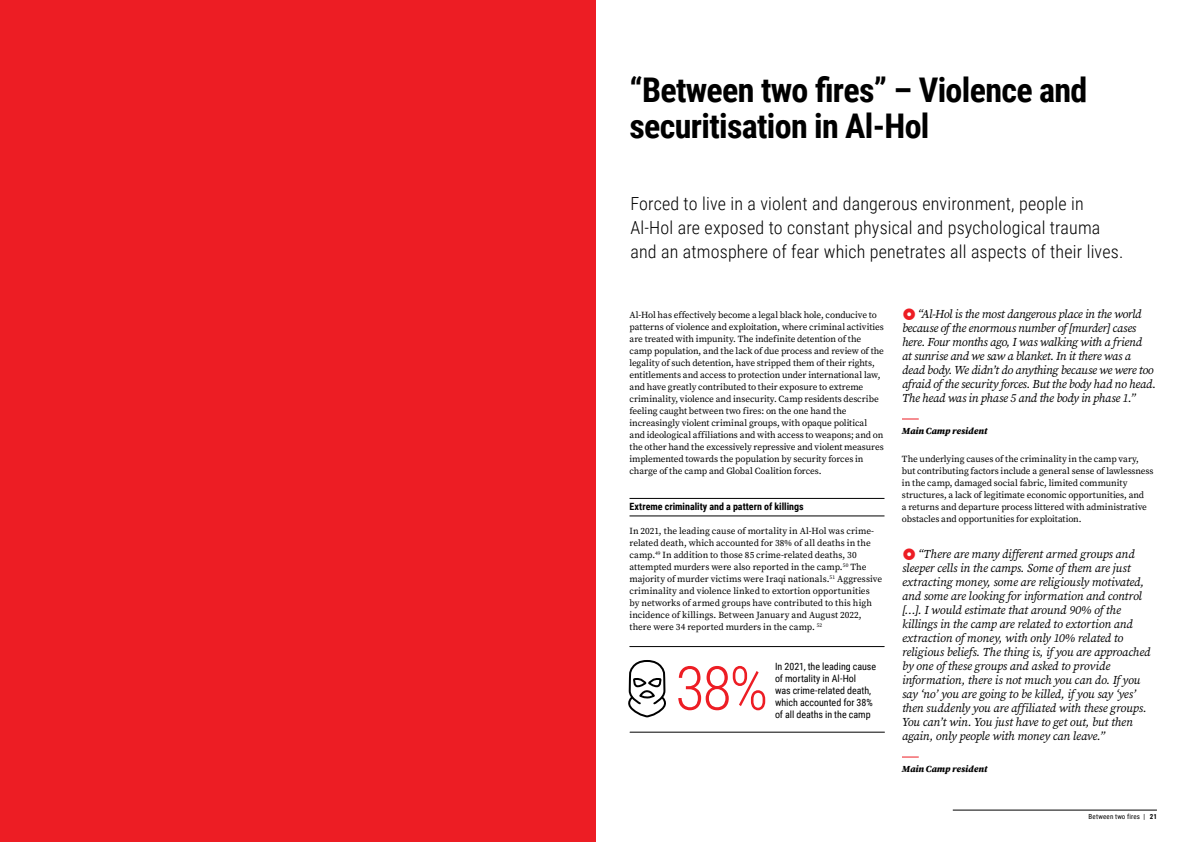
<style>
.page{position:relative;width:1191px;height:842px;background:#fff}
.page>*{position:absolute;margin:0;border:0;box-sizing:border-box;transform-origin:0 0}
.t1{font:300 60.7px "Roboto Condensed";color:#ed1d24}
.t2{font:700 34px/36px "Roboto Condensed";letter-spacing:-.02em;color:#000}
.t3{font:300 18px/24px "Roboto Condensed";letter-spacing:.01em;color:#000}
.t4{font:italic 12px/14px "Source Serif Pro";letter-spacing:-.02em;color:#000}
.t5{font:10px/12px "Roboto Condensed";letter-spacing:-.005em;color:#000}
.t6{font:700 10px "Roboto Condensed";color:#000}
.t7{font:9.3px/12px "Source Serif Pro";letter-spacing:-.01em;color:#000}
.t8{font:italic 900 9.3px "Source Serif Pro";color:#000}
.t9{font:7px "Roboto Condensed";letter-spacing:.025em;color:#000}
.s1{font-weight:700}
</style>
<div class="page">
<hr style="left:952px;top:810px;width:205px;height:1px;background:#000">
<div style="left:0;top:0;width:595px;height:842px;background:#ed1d24"></div>
<hr style="left:629px;top:498px;width:255px;height:1px;background:#000">
<hr style="left:629px;top:516px;width:255px;height:1px;background:#000">
<svg style="left:902px;top:418px;width:16px;height:1px"></svg>
<svg style="left:902px;top:756px;width:16px;height:1px"></svg>
<hr style="left:630px;top:646px;width:254px;height:1px;background:#000">
<hr style="left:630px;top:732px;width:254px;height:1px;background:#000">
<svg style="left:628px;top:661px;width:38px;height:57px"></svg>
<h2 class="t2" style="left:629px;top:71px;width:459px">“Between two fires” – Violence and securitisation in Al-Hol</h2>
<h3 class="t3" style="left:630px;top:191px;width:494px">Forced to live in a violent and dangerous environment, people in<br>Al-Hol are exposed to constant physical and psychological trauma and an atmosphere of fear which penetrates all aspects of their lives.</h3>
<p class="t7" style="left:629px;top:309px;width:256px">Al-Hol has effectively become a legal black hole, conducive to patterns of violence and exploitation, where criminal activities are treated with impunity. The indefinite detention of the camp population, and the lack of due process and review of the legality of such detention, have stripped them of their rights, entitlements and access to protection under international law, and have greatly contributed to their exposure to extreme criminality, violence and insecurity. Camp residents describe feeling caught between two fires: on the one hand the increasingly violent criminal groups, with opaque political and ideological affiliations and with access to weapons; and on the other hand the excessively repressive and violent measures implemented towards the population by security forces in charge of the camp and Global Coalition forces.</p>
<p class="t6" style="left:629px;top:499px;width:176px">Extreme criminality and a pattern of killings</p>
<p class="t7" style="left:629px;top:525px;width:254px">In 2021, the leading cause of mortality in Al-Hol was crime&shy;related death, which accounted for 38% of all deaths in the camp.<sup>49</sup> In addition to those 85 crime-related deaths, 30 attempted murders were also reported in the camp.<sup>50</sup> The majority of murder victims were Iraqi nationals.<sup>51</sup> Aggressive criminality and violence linked to extortion opportunities by networks of armed groups have contributed to this high incidence of killings. Between January and August 2022, there were 34 reported murders in the camp. <sup>52</sup></p>
<h1 class="t1" style="left:675px;top:646px;width:94px">38%</h1>
<p class="t5" style="left:775px;top:660px;width:103px">In 2021, the leading cause of mortality in Al-Hol<br>was crime-related death, which accounted for 38%</p>
<p class="t5" style="left:775px;top:708px;width:97px">of all deaths in the camp</p>
<p class="t4" style="left:902px;top:307px;width:255px;text-indent:15px">“Al-Hol is the most dangerous place in the world because of the enormous number of [murder] cases here. Four months ago, I was walking with a friend<br>at sunrise and we saw a blanket. In it there was a dead body. We didn’t do anything because we were too afraid of the security forces. But the body had no head.<br>The head was in phase 5 and the body in phase 1.”</p>
<p class="t8" style="left:902px;top:424px;width:87px">Main Camp resident</p>
<p class="t7" style="left:902px;top:453px;width:253px">The underlying causes of the criminality in the camp vary, but contributing factors include a general sense of lawlessness in the camp, damaged social fabric, limited community structures, a lack of legitimate economic opportunities, and<br>a returns and departure process littered with administrative obstacles and opportunities for exploitation.</p>
<p class="t4" style="left:902px;top:547px;width:250px;text-indent:16px">“There are many different armed groups and sleeper cells in the camps. Some of them are just extracting money, some are religiously motivated, and some are looking for information and control […]. I would estimate that around 90% of the killings in the camp are related to extortion and extraction of money, with only 10% related to religious beliefs. The thing is, if you are approached by one of these groups and asked to provide information, there is not much you can do. If you say ‘no’ you are going to be killed, if you say ‘yes’ then suddenly you are affiliated with these groups.<br>You can’t win. You just have to get out, but then again, only people with money can leave.”</p>
<p class="t8" style="left:902px;top:762px;width:87px">Main Camp resident</p>
<p class="t9" style="left:1088px;top:811px;width:70px">Between two fires | <span class="s1">21</span></p>
</div>
